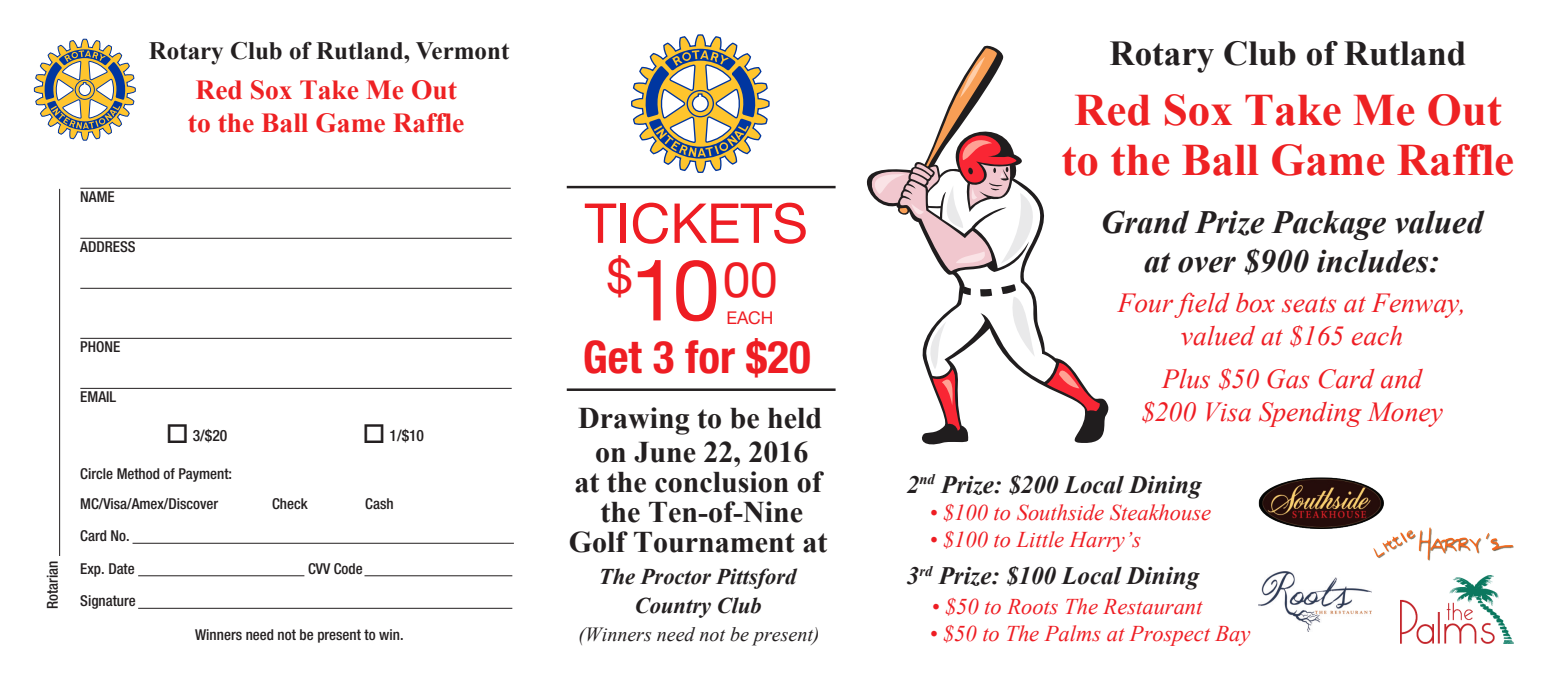
<style>
.page{position:relative;width:1553px;height:683px;background:#fff}
.page>*{position:absolute;margin:0;border:0;box-sizing:border-box;transform-origin:0 0}
.t1{font:85px "Helvetica Neue";color:#ee1d23}
.t2{font:55px "Helvetica Neue";color:#ee1d23}
.t3{font:700 45px/50px "Times New Roman";color:#ee2123}
.t4{font:700 condensed 45px "Helvetica Neue";color:#ee1d23}
.t5{font:700 35px "Times New Roman";color:#231f20}
.t6{font:italic 700 32.5px/39px "Times New Roman";color:#231f20;text-align:center}
.t7{font:700 30px/30px "Times New Roman";color:#231f20;text-align:center}
.t8{font:italic 27.5px/33px "Times New Roman";color:#ee1d23;text-align:center}
.t9{font:700 27.5px/33px "Times New Roman";color:#ee2123}
.t10{font:italic 700 25px "Times New Roman";color:#231f20}
.t11{font:700 25px "Times New Roman";color:#231f20}
.t12{font:italic 22.5px "Times New Roman";color:#ee1d23}
.t13{font:italic 700 22.5px/28.8px "Times New Roman";color:#231f20;text-align:center}
.t14{font:italic 20px "Times New Roman";color:#231f20}
.t15{font:17.5px "Helvetica Neue";color:#ee1d23}
.t16{font:500 condensed 15.5px "Helvetica Neue";color:#231f20}
.t17{font:500 condensed 15px/30px "Helvetica Neue";color:#231f20}
</style>
<div class="page">
<hr style="left:567px;top:186px;width:268px;height:2px;background:#231f20">
<hr style="left:567px;top:388px;width:268px;height:3px;background:#231f20">
<svg style="left:631px;top:34px;width:138px;height:139px"></svg>
<svg style="left:34px;top:39px;width:102px;height:102px"></svg>
<hr style="left:80px;top:188px;width:431px;height:1px;background:#231f20">
<hr style="left:80px;top:238px;width:432px;height:1px;background:#231f20">
<hr style="left:80px;top:288px;width:432px;height:1px;background:#231f20">
<hr style="left:80px;top:338px;width:432px;height:1px;background:#231f20">
<hr style="left:80px;top:388px;width:432px;height:1px;background:#231f20">
<hr style="left:132px;top:542px;width:382px;height:1px;background:#231f20">
<hr style="left:138px;top:575px;width:166px;height:1px;background:#231f20">
<hr style="left:364px;top:575px;width:148px;height:1px;background:#231f20">
<hr style="left:138px;top:607px;width:374px;height:1px;background:#231f20">
<hr style="left:59px;top:189px;width:1px;height:367px;background:#231f20">
<svg style="left:867px;top:178px;width:241px;height:266px"></svg>
<svg style="left:868px;top:46px;width:232px;height:384px"></svg>
<img style="left:1400px;top:575px;width:113px;height:68px">
<img style="left:1258px;top:571px;width:113px;height:60px">
<img style="left:1373px;top:528px;width:141px;height:33px">
<img style="left:1258px;top:477px;width:131px;height:54px">
<h3 class="t11" style="left:149px;top:34px;width:362px">Rotary Club of Rutland, Vermont</h3>
<h3 class="t9" style="left:188px;top:73px;width:278px">Red Sox Take Me Out to the Ball Game Raffle</h3>
<p class="t17" style="left:80px;top:181px;width:36px">NAME</p>
<p class="t17" style="left:80px;top:231px;width:57px">ADDRESS</p>
<p class="t17" style="left:37px;top:608px;width:50px;rotate:-90deg">Rotarian</p>
<p class="t17" style="left:80px;top:331px;width:42px">PHONE</p>
<p class="t17" style="left:80px;top:381px;width:37px">EMAIL</p>
<p class="t16" style="left:166px;top:426px;width:63px">□ 3/$20</p>
<p class="t16" style="left:363px;top:426px;width:63px">□ 1/$10</p>
<p class="t17" style="left:80px;top:458px;width:153px">Circle Method of Payment:<br>MC/Visa/Amex/Discover</p>
<p class="t17" style="left:272px;top:488px;width:37px">Check</p>
<p class="t17" style="left:365px;top:488px;width:30px">Cash</p>
<p class="t17" style="left:80px;top:519px;width:56px;line-height:32.5px">Card No.<br>Exp. Date</p>
<p class="t17" style="left:80px;top:585px;width:57px">Signature</p>
<p class="t17" style="left:308px;top:553px;width:56px">CVV Code</p>
<p class="t17" style="left:195px;top:619px;width:210px">Winners need not be present to win.</p>
<h2 class="t2" style="left:585px;top:183px;width:225px">TICKETS</h2>
<h1 class="t1" style="left:606px;top:229px;width:173px"><sup>$</sup>10<sup>00</sup></h1>
<h3 class="t4" style="left:583px;top:329px;width:229px">Get 3 for $20</h3>
<p class="t15" style="left:726px;top:305px;width:48px">EACH</p>
<h3 class="t7" style="left:578px;top:400px;width:246px;line-height:34px">Drawing to be held on June 22, 2016</h3>
<h3 class="t7" style="left:569px;top:466px;width:260px">at the conclusion of the Ten-of-Nine<br>Golf Tournament at</h3>
<h3 class="t13" style="left:599px;top:561px;width:199px">The Proctor Pittsford<br>Country Club</h3>
<h3 class="t14" style="left:578px;top:620px;width:243px">(Winners need not be present)</h3>
<h3 class="t5" style="left:1109px;top:29px;width:358px">Rotary Club of Rutland</h3>
<h3 class="t3" style="left:1061px;top:84px;width:454px">Red Sox Take Me Out to the Ball Game Raffle</h3>
<h3 class="t6" style="left:1101px;top:202px;width:383px">Grand Prize Package valued at over $900 includes:</h3>
<h3 class="t8" style="left:1117px;top:286px;width:350px">Four field box seats at Fenway, valued at $165 each</h3>
<h3 class="t8" style="left:1141px;top:361px;width:303px">Plus $50 Gas Card and $200 Visa Spending Money</h3>
<h3 class="t10" style="left:907px;top:467px;width:296px">2<sup>nd</sup> Prize: $200 Local Dining</h3>
<h3 class="t12" style="left:929px;top:496px;width:283px">• $100 to Southside Steakhouse</h3>
<h3 class="t12" style="left:929px;top:523px;width:213px">• $100 to Little Harry’s</h3>
<h3 class="t10" style="left:907px;top:558px;width:294px">3<sup>rd</sup> Prize: $100 Local Dining</h3>
<h3 class="t12" style="left:931px;top:591px;width:273px">• $50 to Roots The Restaurant</h3>
<h3 class="t12" style="left:929px;top:618px;width:322px">• $50 to The Palms at Prospect Bay</h3>
</div>
